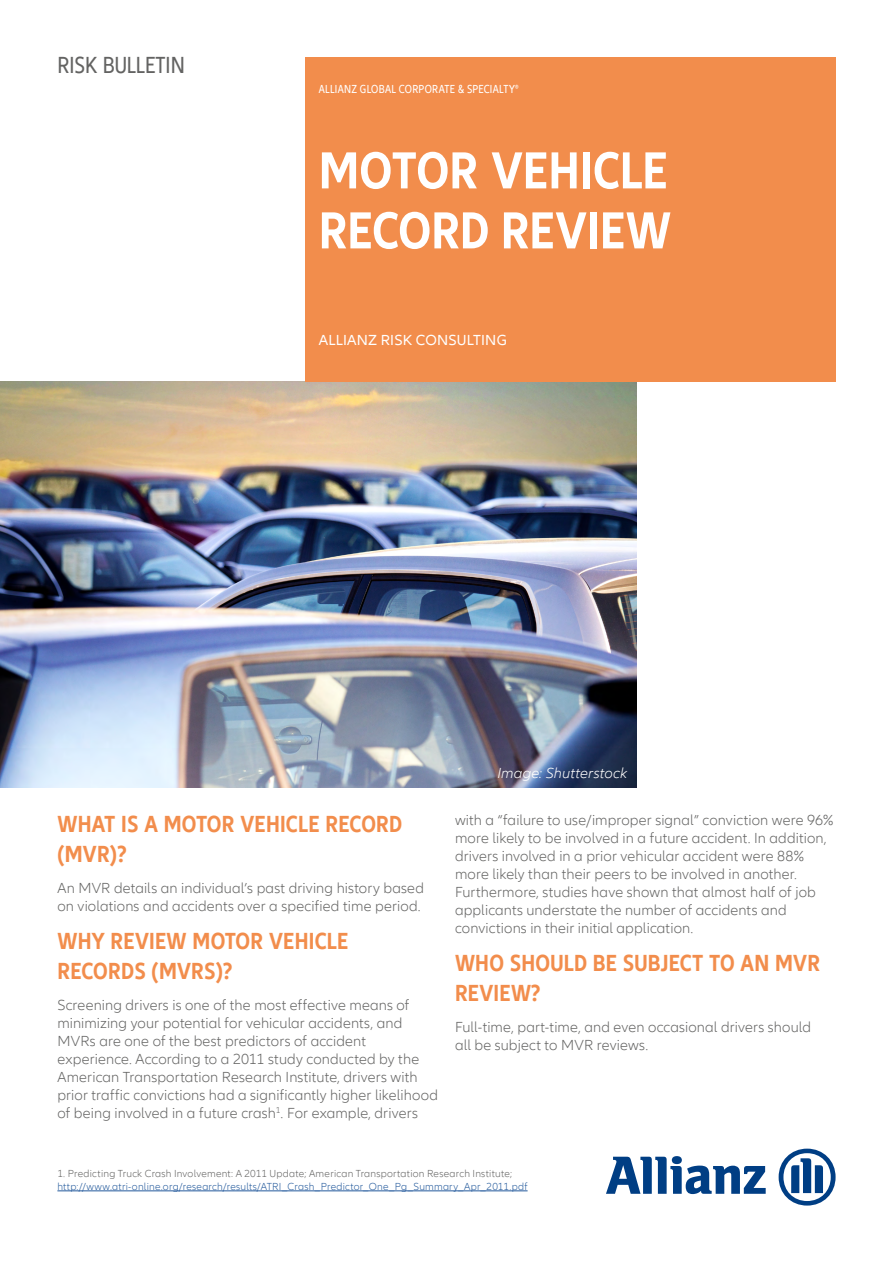
<style>
.page{position:relative;width:893px;height:1263px;background:#fff}
.page>*{position:absolute;margin:0;border:0;box-sizing:border-box;transform-origin:0 0}
.t1{font:700 condensed 54px/60px "Allianz Neo";letter-spacing:.005em;color:#fff}
.t2{font:700 condensed 24px/30px "Allianz Neo";letter-spacing:.01em;color:#f28d4c}
.t3{font:condensed 24px "Allianz Neo";color:#636362}
.t4{font:300 15px/18px "Allianz Neo";letter-spacing:.01em;color:#636362}
.t5{font:15px "Allianz Neo";letter-spacing:.015em;color:#fff}
.t6{font:italic 300 15px "Allianz Neo";letter-spacing:.01em;color:#fff}
.t7{font:condensed 12px "Allianz Neo";letter-spacing:.025em;color:#fff}
.t8{font:300 10.5px "Allianz Neo";letter-spacing:.02em;color:#245a9c}
.t9{font:300 10.5px "Allianz Neo";letter-spacing:.02em;color:#636362}
</style>
<div class="page">
<svg style="left:606px;top:1156px;width:160px;height:38px"></svg>
<svg style="left:779px;top:1148px;width:57px;height:57px"></svg>
<img style="left:0;top:381px;width:637px;height:406px">
<div style="left:305px;top:57px;width:531px;height:324px;background:#f28d4c"></div>
<hr style="left:57px;top:1190px;width:471px;height:1px;background:#245a9c">
<h2 class="t3" style="left:57px;top:52px;width:129px">RISK BULLETIN</h2>
<p class="t7" style="left:319px;top:83px;width:201px">ALLIANZ GLOBAL CORPORATE &amp; SPECIALTY®</p>
<h1 class="t1" style="left:319px;top:142px;width:354px">MOTOR VEHICLE<br>RECORD REVIEW</h1>
<p class="t5" style="left:319px;top:332px;width:189px">ALLIANZ RISK CONSULTING</p>
<p class="t6" style="left:497px;top:764px;width:131px">Image: Shutterstock</p>
<h2 class="t2" style="left:57px;top:809px;width:346px">WHAT IS A MOTOR VEHICLE RECORD (MVR)?</h2>
<p class="t4" style="left:57px;top:879px;width:368px">An MVR details an individual’s past driving history based on violations and accidents over a specified time period.</p>
<h2 class="t2" style="left:57px;top:927px;width:292px">WHY REVIEW MOTOR VEHICLE<br>RECORDS (MVRS)?</h2>
<p class="t4" style="left:57px;top:996px;width:382px">Screening drivers is one of the most effective means of minimizing your potential for vehicular accidents, and MVRs are one of the best predictors of accident experience. According to a 2011 study conducted by the American Transportation Research Institute, drivers with prior traffic convictions had a significantly higher likelihood of being involved in a future crash<sup>1</sup>. For example, drivers</p>
<p class="t4" style="left:455px;top:811px;width:380px">with a “failure to use/improper signal” conviction were 96% more likely to be involved in a future accident. In addition, drivers involved in a prior vehicular accident were 88% more likely than their peers to be involved in another.<br>Furthermore, studies have shown that almost half of job applicants understate the number of accidents and convictions in their initial application.</p>
<h2 class="t2" style="left:455px;top:949px;width:367px">WHO SHOULD BE SUBJECT TO AN MVR<br>REVIEW?</h2>
<p class="t4" style="left:455px;top:1019px;width:357px">Full-time, part-time, and even occasional drivers should all be subject to MVR reviews.</p>
<p class="t9" style="left:57px;top:1167px;width:456px">1. Predicting Truck Crash Involvement: A 2011 Update; American Transportation Research Institute;</p>
<p class="t8" style="left:57px;top:1181px;width:472px">http://www.atri-online.org/research/results/ATRI_Crash_Predictor_One_Pg_Summary_Apr_2011.pdf</p>
</div>
